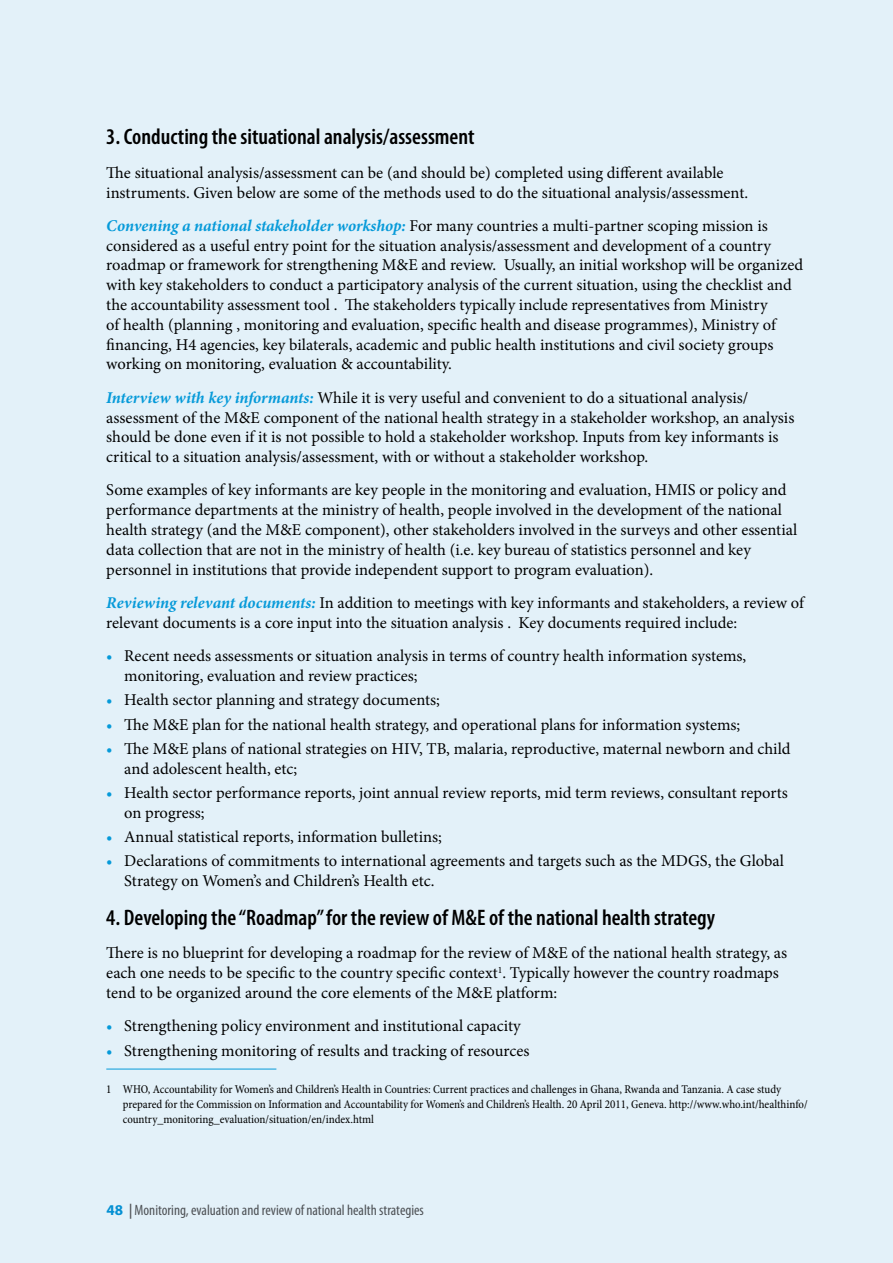
<style>
.page{position:relative;width:893px;height:1263px;background:#e3f1f9}
.page>*{position:absolute;margin:0;border:0;box-sizing:border-box;transform-origin:0 0}
.t1{font:600 condensed 22.5px "Myriad Pro";color:#000}
.t2{font:16.5px/19.8px "Minion Pro";color:#000}
.t3{font:condensed 15px "Myriad Pro";color:#58585a}
.t4{font:condensed 12px/15px "Minion Pro";color:#000}
.s1{font-weight:700;font-style:italic;color:#069ad9}
.s2{color:#069ad9}
.s3{font-weight:700;font-stretch:normal;color:#069ad9}
.s4{font-weight:600}
</style>
<div class="page">
<hr style="left:106px;top:1069px;width:170px;height:1px;background:#069ad9">
<h1 class="t1" style="left:106px;top:123px;width:370px">3. Conducting the situational analysis/assessment</h1>
<p class="t2" style="left:106px;top:163px;width:643px">The situational analysis/assessment can be (and should be) completed using different available instruments. Given below are some of the methods used to do the situational analysis/assessment.</p>
<p class="t2" style="left:106px;top:216px;width:698px"><span class="s1">Convening a national stakeholder workshop:</span> For many countries a multi-partner scoping mission is considered as a useful entry point for the situation analysis/assessment and development of a country roadmap or framework for strengthening M&amp;E and review. Usually, an initial workshop will be organized with key stakeholders to conduct a participatory analysis of the current situation, using the checklist and the accountability assessment tool . The stakeholders typically include representatives from Ministry<br>of health (planning , monitoring and evaluation, specific health and disease programmes), Ministry of financing, H4 agencies, key bilaterals, academic and public health institutions and civil society groups working on monitoring, evaluation &amp; accountability.</p>
<p class="t2" style="left:106px;top:388px;width:690px"><span class="s1">Interview with key informants:</span> While it is very useful and convenient to do a situational analysis/ assessment of the M&amp;E component of the national health strategy in a stakeholder workshop, an analysis should be done even if it is not possible to hold a stakeholder workshop. Inputs from key informants is critical to a situation analysis/assessment, with or without a stakeholder workshop.</p>
<p class="t2" style="left:106px;top:480px;width:692px">Some examples of key informants are key people in the monitoring and evaluation, HMIS or policy and performance departments at the ministry of health, people involved in the development of the national health strategy (and the M&amp;E component), other stakeholders involved in the surveys and other essential data collection that are not in the ministry of health (i.e. key bureau of statistics personnel and key personnel in institutions that provide independent support to program evaluation).</p>
<p class="t2" style="left:106px;top:593px;width:699px"><span class="s1">Reviewing relevant documents:</span> In addition to meetings with key informants and stakeholders, a review of relevant documents is a core input into the situation analysis . Key documents required include:</p>
<p class="t2" style="left:124px;top:646px;width:623px;text-indent:-18px"><span class="s2">•</span> Recent needs assessments or situation analysis in terms of country health information systems, monitoring, evaluation and review practices;</p>
<p class="t2" style="left:106px;top:690px;width:335px"><span class="s2">•</span> Health sector planning and strategy documents;</p>
<p class="t2" style="left:106px;top:714px;width:636px"><span class="s2">•</span> The M&amp;E plan for the national health strategy, and operational plans for information systems;</p>
<p class="t2" style="left:124px;top:739px;width:668px;text-indent:-18px"><span class="s2">•</span> The M&amp;E plans of national strategies on HIV, TB, malaria, reproductive, maternal newborn and child and adolescent health, etc;</p>
<p class="t2" style="left:124px;top:783px;width:665px;text-indent:-18px"><span class="s2">•</span> Health sector performance reports, joint annual review reports, mid term reviews, consultant reports on progress;</p>
<p class="t2" style="left:106px;top:827px;width:337px"><span class="s2">•</span> Annual statistical reports, information bulletins;</p>
<p class="t2" style="left:124px;top:851px;width:661px;text-indent:-18px"><span class="s2">•</span> Declarations of commitments to international agreements and targets such as the MDGS, the Global<br>Strategy on Women’s and Children’s Health etc.</p>
<h1 class="t1" style="left:106px;top:904px;width:610px">4. Developing the “Roadmap” for the review of M&amp;E of the national health strategy</h1>
<p class="t2" style="left:106px;top:943px;width:682px">There is no blueprint for developing a roadmap for the review of M&amp;E of the national health strategy, as each one needs to be specific to the country specific context<sup>1</sup>. Typically however the country roadmaps tend to be organized around the core elements of the M&amp;E platform:</p>
<p class="t2" style="left:106px;top:1016px;width:416px"><span class="s2">•</span> Strengthening policy environment and institutional capacity</p>
<p class="t2" style="left:106px;top:1040px;width:425px"><span class="s2">•</span> Strengthening monitoring of results and tracking of resources</p>
<p class="t4" style="left:123px;top:1082px;width:686px;text-indent:-16px">1 WHO, Accountability for Women’s and Children’s Health in Countries: Current practices and challenges in Ghana, Rwanda and Tanzania. A case study prepared for the Commission on Information and Accountability for Women’s and Children’s Health. 20 April 2011, Geneva. http://www.who.int/healthinfo/ country_monitoring_evaluation/situation/en/index.html</p>
<p class="t3" style="left:106px;top:1201px;width:319px"><span class="s3">48</span> <span class="s4">|</span> Monitoring, evaluation and review of national health strategies</p>
</div>
